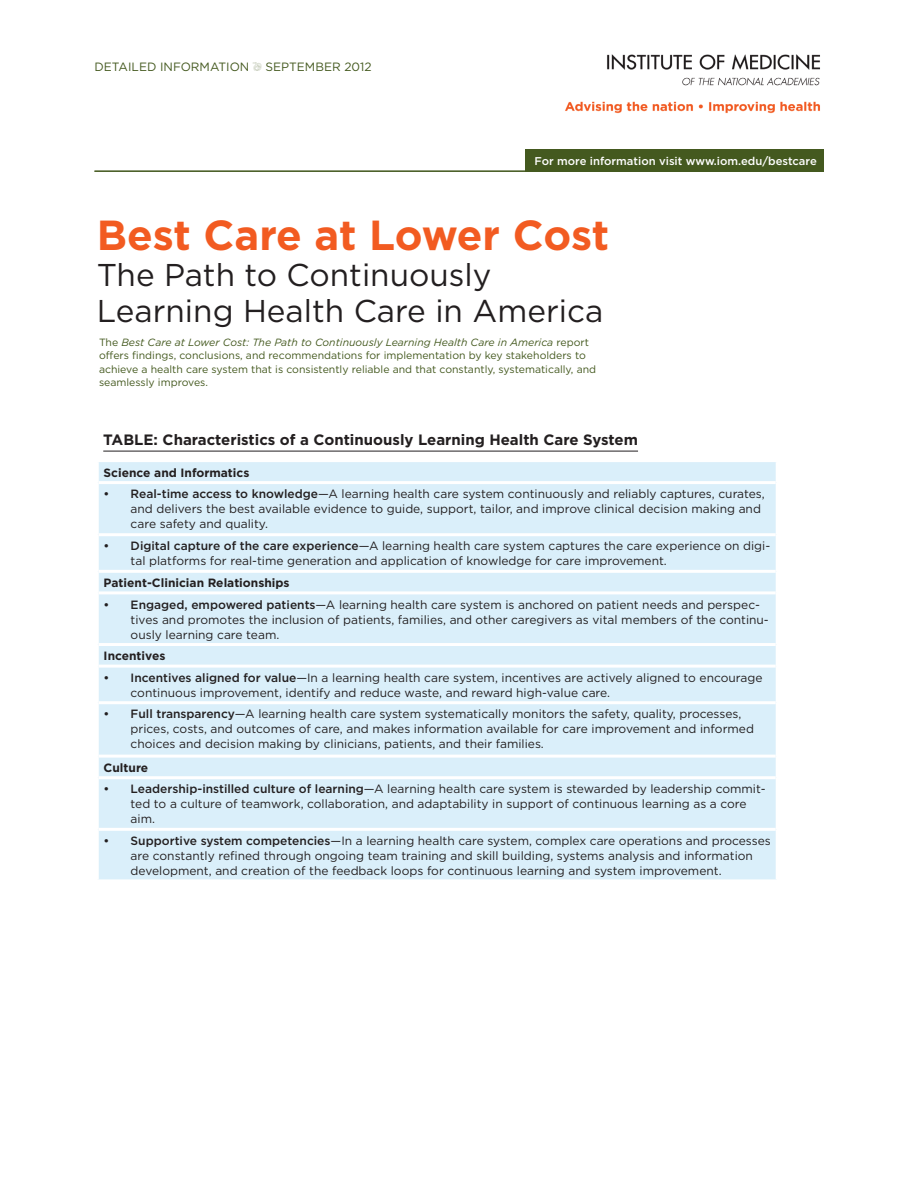
<style>
.page{position:relative;width:918px;height:1188px;background:#fff}
.page>*{position:absolute;margin:0;border:0;box-sizing:border-box;transform-origin:0 0}
.Header_A__gotham_bo{font:700 42px "Gotham";letter-spacing:-.01em;color:#f25b21}
.Header_A__subhead{font:31.5px/36px "Gotham";color:#231f20}
.Table__Header{font:700 15px "Gotham";color:#231f20}
.t1{font:12px/15px "Gotham";color:#231f20}
.t2{font:700 12px "Gotham";color:#231f20}
.Report_Brief___Date{font:12px "Gotham";color:#44591f}
.For_More_Informatio{font:500 11.25px "Gotham";color:#fff}
.Header_A__small_typ{font:10.5px/13.5px "Gotham";color:#44591f}
.s1{font-style:italic}
.s2{font-weight:500}
</style>
<div class="page">
<img style="left:565px;top:54px;width:255px;height:59px">
<div style="left:525px;top:149px;width:299px;height:23px;background:#44591f"></div>
<hr style="left:94px;top:171px;width:730px;height:1px;background:#44591f">
<div style="left:99px;top:462px;width:677px;height:417px;background:#daeffa"></div>
<hr style="left:99px;top:481px;width:677px;height:3px;background:#fff">
<hr style="left:99px;top:533px;width:677px;height:3px;background:#fff">
<hr style="left:99px;top:570px;width:677px;height:3px;background:#fff">
<hr style="left:99px;top:591px;width:677px;height:3px;background:#fff">
<hr style="left:99px;top:643px;width:677px;height:3px;background:#fff">
<hr style="left:99px;top:665px;width:677px;height:3px;background:#fff">
<hr style="left:99px;top:701px;width:677px;height:3px;background:#fff">
<hr style="left:99px;top:755px;width:677px;height:3px;background:#fff">
<hr style="left:99px;top:776px;width:677px;height:3px;background:#fff">
<hr style="left:99px;top:828px;width:677px;height:3px;background:#fff">
<hr style="left:103px;top:451px;width:535px;height:1px;background:#231f20">
<p class="Report_Brief___Date" style="left:94px;top:60px;width:156px">DETAILED INFORMATION</p>
<p class="Report_Brief___Date" style="left:265px;top:60px;width:108px">SEPTEMBER 2012</p>
<p class="For_More_Informatio" style="left:535px;top:154px;width:284px">For more information visit www.iom.edu/bestcare</p>
<p class="Header_A__gotham_bo" style="left:97px;top:209px;width:514px">Best Care at Lower Cost</p>
<p class="Header_A__subhead" style="left:97px;top:256px;width:508px">The Path to Continuously<br>Learning Health Care in America</p>
<p class="Header_A__small_typ" style="left:99px;top:335px;width:499px">The <span class="s1">Best Care at Lower Cost: The Path to Continuously Learning Health Care in America</span> report offers findings, conclusions, and recommendations for implementation by key stakeholders to achieve a health care system that is consistently reliable and that constantly, systematically, and seamlessly improves.</p>
<p class="Table__Header" style="left:103px;top:430px;width:536px">TABLE: Characteristics of a Continuously Learning Health Care System</p>
<p class="t2" style="left:104px;top:465px;width:147px">Science and Informatics</p>
<p class="t1" style="left:131px;top:486px;width:636px;text-indent:-27px"><span class="s2">• Real-time access to knowledge</span>—A learning health care system continuously and reliably captures, curates, and delivers the best available evidence to guide, support, tailor, and improve clinical decision making and care safety and quality.</p>
<p class="t1" style="left:131px;top:538px;width:641px;text-indent:-27px"><span class="s2">• Digital capture of the care experience</span>—A learning health care system captures the care experience on digi&shy;tal platforms for real-time generation and application of knowledge for care improvement.</p>
<p class="t2" style="left:104px;top:575px;width:187px">Patient-Clinician Relationships</p>
<p class="t1" style="left:131px;top:597px;width:640px;text-indent:-27px"><span class="s2">• Engaged, empowered patients</span>—A learning health care system is anchored on patient needs and perspec&shy;tives and promotes the inclusion of patients, families, and other caregivers as vital members of the continu&shy;ously learning care team.</p>
<p class="t2" style="left:104px;top:649px;width:63px">Incentives</p>
<p class="t1" style="left:131px;top:670px;width:633px;text-indent:-27px"><span class="s2">• Incentives aligned for value</span>—In a learning health care system, incentives are actively aligned to encourage continuous improvement, identify and reduce waste, and reward high-value care.</p>
<p class="t1" style="left:131px;top:706px;width:625px;text-indent:-27px"><span class="s2">• Full transparency</span>—A learning health care system systematically monitors the safety, quality, processes, prices, costs, and outcomes of care, and makes information available for care improvement and informed choices and decision making by clinicians, patients, and their families.</p>
<p class="t2" style="left:104px;top:760px;width:46px">Culture</p>
<p class="t1" style="left:131px;top:781px;width:637px;text-indent:-27px"><span class="s2">• Leadership-instilled culture of learning</span>—A learning health care system is stewarded by leadership commit&shy;ted to a culture of teamwork, collaboration, and adaptability in support of continuous learning as a core aim.</p>
<p class="t1" style="left:131px;top:833px;width:642px;text-indent:-27px"><span class="s2">• Supportive system competencies</span>—In a learning health care system, complex care operations and processes are constantly refined through ongoing team training and skill building, systems analysis and information development, and creation of the feedback loops for continuous learning and system improvement.</p>
</div>
